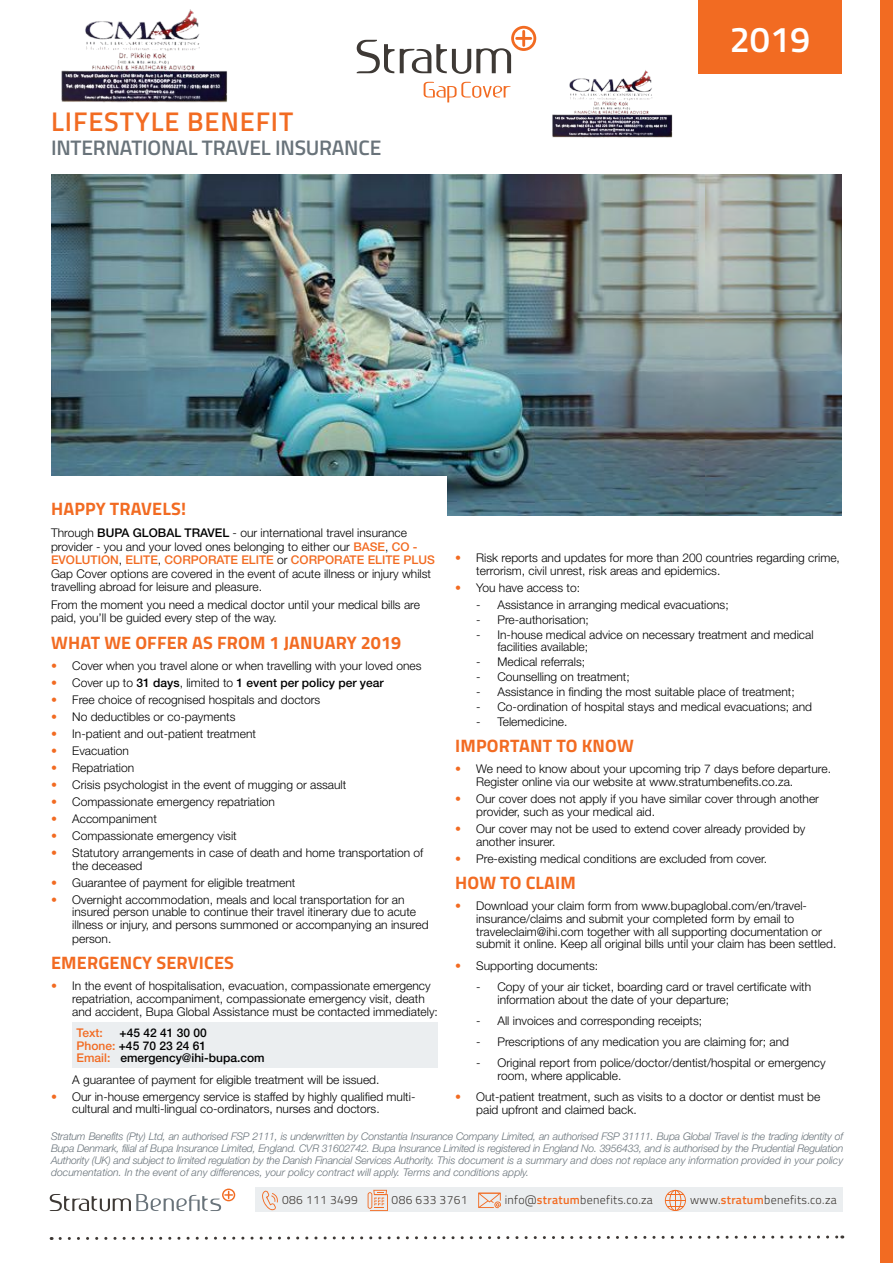
<style>
.page{position:relative;width:893px;height:1263px;background:#fff}
.page>*{position:absolute;margin:0;border:0;box-sizing:border-box;transform-origin:0 0}
.t1{font:600 36px "Titillium";color:#fff}
.t2{font:600 27px "Titillium";letter-spacing:.035em;color:#f26b22}
.t3{font:600 21px "Titillium";letter-spacing:-.01em;color:#69737a}
.t4{font:700 18px "Titillium";letter-spacing:.01em;color:#f26b22}
.t5{font:300 12px/12.8px "Helvetica Neue LT Pro";color:#000}
.t6{font:500 12px/12.8px "Helvetica Neue LT Pro";color:#000}
.t7{font:300 12px "Titillium";letter-spacing:.025em;color:#3e3935}
.t8{font:500 12px "Helvetica Neue LT Pro";color:#f26b22}
.t9{font:italic 300 10.5px/12px "Helvetica Neue LT Pro";color:#69737a;text-align:justify}
.s1{font-weight:500}
.s2{font-weight:500;color:#f26b22}
.s3{color:#f26b22}
.s4{font-weight:300;color:#f26b22}
.s5{font-weight:300}
.s6{font-weight:600;color:#f26b22}
</style>
<div class="page">
<img style="left:51px;top:174px;width:654px;height:341px">
<div style="left:37px;top:476px;width:409px;height:51px;background:#fff"></div>
<img style="left:705px;top:174px;width:137px;height:341px">
<div style="left:72px;top:1022px;width:366px;height:46px;background:#ebeef0"></div>
<div style="left:880px;top:0;width:13px;height:1263px;background:#f26b22"></div>
<svg style="left:357px;top:40px;width:37px;height:33px"></svg>
<svg style="left:400px;top:26px;width:136px;height:48px"></svg>
<svg style="left:424px;top:82px;width:86px;height:20px"></svg>
<div style="left:698px;top:0;width:144px;height:73px;background:#f26b22"></div>
<svg style="left:51px;top:1235px;width:792px;height:5px"></svg>
<div style="left:256px;top:1188px;width:587px;height:24px;background:#ebeef0"></div>
<svg style="left:50px;top:1188px;width:185px;height:23px"></svg>
<svg style="left:665px;top:1190px;width:21px;height:21px"></svg>
<svg style="left:478px;top:1193px;width:23px;height:15px"></svg>
<svg style="left:368px;top:1190px;width:20px;height:21px"></svg>
<svg style="left:262px;top:1190px;width:16px;height:20px"></svg>
<img style="left:61px;top:9px;width:167px;height:94px">
<img style="left:552px;top:70px;width:121px;height:68px">
<h2 class="t2" style="left:51px;top:101px;width:244px">LIFESTYLE BENEFIT</h2>
<h3 class="t3" style="left:51px;top:132px;width:332px">INTERNATIONAL TRAVEL INSURANCE</h3>
<h1 class="t1" style="left:730px;top:12px;width:82px">2019</h1>
<h3 class="t4" style="left:51px;top:495px;width:136px">HAPPY TRAVELS!</h3>
<p class="t5" style="left:51px;top:526px;width:385px;line-height:13.5px">Through <span class="s1">BUPA GLOBAL TRAVEL</span> - our international travel insurance provider - you and your loved ones belonging to either our <span class="s2">BASE</span>, <span class="s2">CO - EVOLUTION</span>, <span class="s2">ELITE</span>, <span class="s2">CORPORATE ELITE</span> or <span class="s2">CORPORATE ELITE PLUS </span>Gap Cover options are covered in the event of acute illness or injury whilst travelling abroad for leisure and pleasure.</p>
<p class="t5" style="left:51px;top:597px;width:370px;line-height:13.5px">From the moment you need a medical doctor until your medical bills are paid, you’ll be guided every step of the way.</p>
<h3 class="t4" style="left:51px;top:628px;width:352px">WHAT WE OFFER AS FROM 1 JANUARY 2019</h3>
<p class="t5" style="left:51px;top:659px;width:372px"><span class="s3">•</span> Cover when you travel alone or when travelling with your loved ones</p>
<p class="t6" style="left:51px;top:676px;width:334px"><span class="s4">•</span> <span class="s5">Cover up to</span> 31 days<span class="s5">, limited to</span> 1 event per policy per year</p>
<p class="t5" style="left:51px;top:693px;width:271px"><span class="s3">•</span> Free choice of recognised hospitals and doctors</p>
<p class="t5" style="left:51px;top:710px;width:186px"><span class="s3">•</span> No deductibles or co-payments</p>
<p class="t5" style="left:51px;top:727px;width:207px"><span class="s3">•</span> In-patient and out-patient treatment</p>
<p class="t5" style="left:51px;top:744px;width:79px"><span class="s3">•</span> Evacuation</p>
<p class="t5" style="left:51px;top:761px;width:85px"><span class="s3">•</span> Repatriation</p>
<p class="t5" style="left:51px;top:778px;width:297px"><span class="s3">•</span> Crisis psychologist in the event of mugging or assault</p>
<p class="t5" style="left:51px;top:795px;width:225px"><span class="s3">•</span> Compassionate emergency repatriation</p>
<p class="t5" style="left:51px;top:812px;width:107px"><span class="s3">•</span> Accompaniment</p>
<p class="t5" style="left:51px;top:829px;width:187px"><span class="s3">•</span> Compassionate emergency visit</p>
<p class="t5" style="left:72px;top:846px;width:352px;text-indent:-21px"><span class="s3">•</span> Statutory arrangements in case of death and home transportation of the deceased</p>
<p class="t5" style="left:51px;top:876px;width:246px"><span class="s3">•</span> Guarantee of payment for eligible treatment</p>
<p class="t5" style="left:72px;top:892px;width:358px;text-indent:-21px"><span class="s3">•</span> Overnight accommodation, meals and local transportation for an insured person unable to continue their travel itinerary due to acute illness or injury, and persons summoned or accompanying an insured person.</p>
<h3 class="t4" style="left:51px;top:949px;width:184px">EMERGENCY SERVICES</h3>
<p class="t5" style="left:72px;top:979px;width:367px;text-indent:-21px"><span class="s3">•</span> In the event of hospitalisation, evacuation, compassionate emergency repatriation, accompaniment, compassionate emergency visit, death and accident, Bupa Global Assistance must be contacted immediately:</p>
<p class="t8" style="left:77px;top:1025px;width:28px">Text:</p>
<p class="t5" style="left:476px;top:551px;width:365px;text-indent:-21px"><span class="s3">•</span> Risk reports and updates for more than 200 countries regarding crime, terrorism, civil unrest, risk areas and epidemics.</p>
<p class="t5" style="left:455px;top:581px;width:127px"><span class="s3">•</span> You have access to:</p>
<p class="t5" style="left:476px;top:598px;width:254px">- Assistance in arranging medical evacuations;</p>
<p class="t5" style="left:476px;top:613px;width:114px">- Pre-authorisation;</p>
<p class="t5" style="left:497px;top:628px;width:318px;text-indent:-21px">- In-house medical advice on necessary treatment and medical facilities available;</p>
<p class="t5" style="left:476px;top:655px;width:110px">- Medical referrals;</p>
<p class="t5" style="left:476px;top:670px;width:155px">- Counselling on treatment;</p>
<p class="t5" style="left:476px;top:685px;width:320px">- Assistance in finding the most suitable place of treatment;</p>
<p class="t5" style="left:476px;top:700px;width:337px">- Co-ordination of hospital stays and medical evacuations; and</p>
<p class="t5" style="left:476px;top:715px;width:93px">- Telemedicine.</p>
<h3 class="t4" style="left:455px;top:732px;width:180px">IMPORTANT TO KNOW</h3>
<p class="t5" style="left:476px;top:762px;width:356px;text-indent:-21px"><span class="s3">•</span> We need to know about your upcoming trip 7 days before departure.<br>Register online via our website at www.stratumbenefits.co.za.</p>
<p class="t5" style="left:476px;top:792px;width:344px;text-indent:-21px"><span class="s3">•</span> Our cover does not apply if you have similar cover through another provider, such as your medical aid.</p>
<p class="t5" style="left:476px;top:822px;width:331px;text-indent:-21px"><span class="s3">•</span> Our cover may not be used to extend cover already provided by another insurer.</p>
<p class="t5" style="left:455px;top:852px;width:314px"><span class="s3">•</span> Pre-existing medical conditions are excluded from cover.</p>
<h3 class="t4" style="left:455px;top:869px;width:122px">HOW TO CLAIM</h3>
<p class="t5" style="left:476px;top:899px;width:362px;text-indent:-21px"><span class="s3">•</span> Download your claim form from www.bupaglobal.com/en/travel&shy;insurance/claims and submit your completed form by email to traveleclaim@ihi.com together with all supporting documentation or submit it online. Keep all original bills until your claim has been settled.</p>
<p class="t5" style="left:455px;top:959px;width:145px"><span class="s3">•</span> Supporting documents:</p>
<p class="t5" style="left:497px;top:980px;width:315px;text-indent:-21px">- Copy of your air ticket, boarding card or travel certificate with information about the date of your departure;</p>
<p class="t5" style="left:476px;top:1014px;width:227px">- All invoices and corresponding receipts;</p>
<p class="t5" style="left:476px;top:1035px;width:314px">- Prescriptions of any medication you are claiming for; and</p>
<p class="t5" style="left:497px;top:1056px;width:330px;text-indent:-21px">- Original report from police/doctor/dentist/hospital or emergency room, where applicable.</p>
<p class="t5" style="left:476px;top:1090px;width:346px;text-indent:-21px"><span class="s3">•</span> Out-patient treatment, such as visits to a doctor or dentist must be paid upfront and claimed back.</p>
<p class="t9" style="left:51px;top:1130px;width:794px">Stratum Benefits (Pty) Ltd, an authorised FSP 2111, is underwritten by Constantia Insurance Company Limited, an authorised FSP 31111. Bupa Global Travel is the trading identity of Bupa Denmark, filial af Bupa Insurance Limited, England. CVR 31602742. Bupa Insurance Limited is registered in England No. 3956433, and is authorised by the Prudential Regulation Authority (UK) and subject to limited regulation by the Danish Financial Services Authority. This document is a summary and does not replace any information provided in your policy documentation. In the event of any differences, your policy contract will apply. Terms and conditions apply.</p>
<p class="t7" style="left:282px;top:1191px;width:77px">086 111 3499</p>
<p class="t7" style="left:392px;top:1191px;width:77px">086 633 3761</p>
<p class="t7" style="left:505px;top:1191px;width:150px">info@<span class="s6">stratum</span>benefits.co.za</p>
<p class="t7" style="left:690px;top:1191px;width:148px">www.<span class="s6">stratum</span>benefits.co.za</p>
<p class="t6" style="left:77px;top:1026px;width:190px;text-indent:43px">+45 42 41 30 00<br><span class="s3">Phone:</span> +45 70 23 24 61<br><span class="s3">Email:</span> emergency@ihi-bupa.com</p>
<p class="t5" style="left:72px;top:1073px;width:309px">A guarantee of payment for eligible treatment will be issued.</p>
<p class="t5" style="left:72px;top:1090px;width:345px;text-indent:-21px"><span class="s3">•</span> Our in-house emergency service is staffed by highly qualified multi&shy;cultural and multi-lingual co-ordinators, nurses and doctors.</p>
</div>
